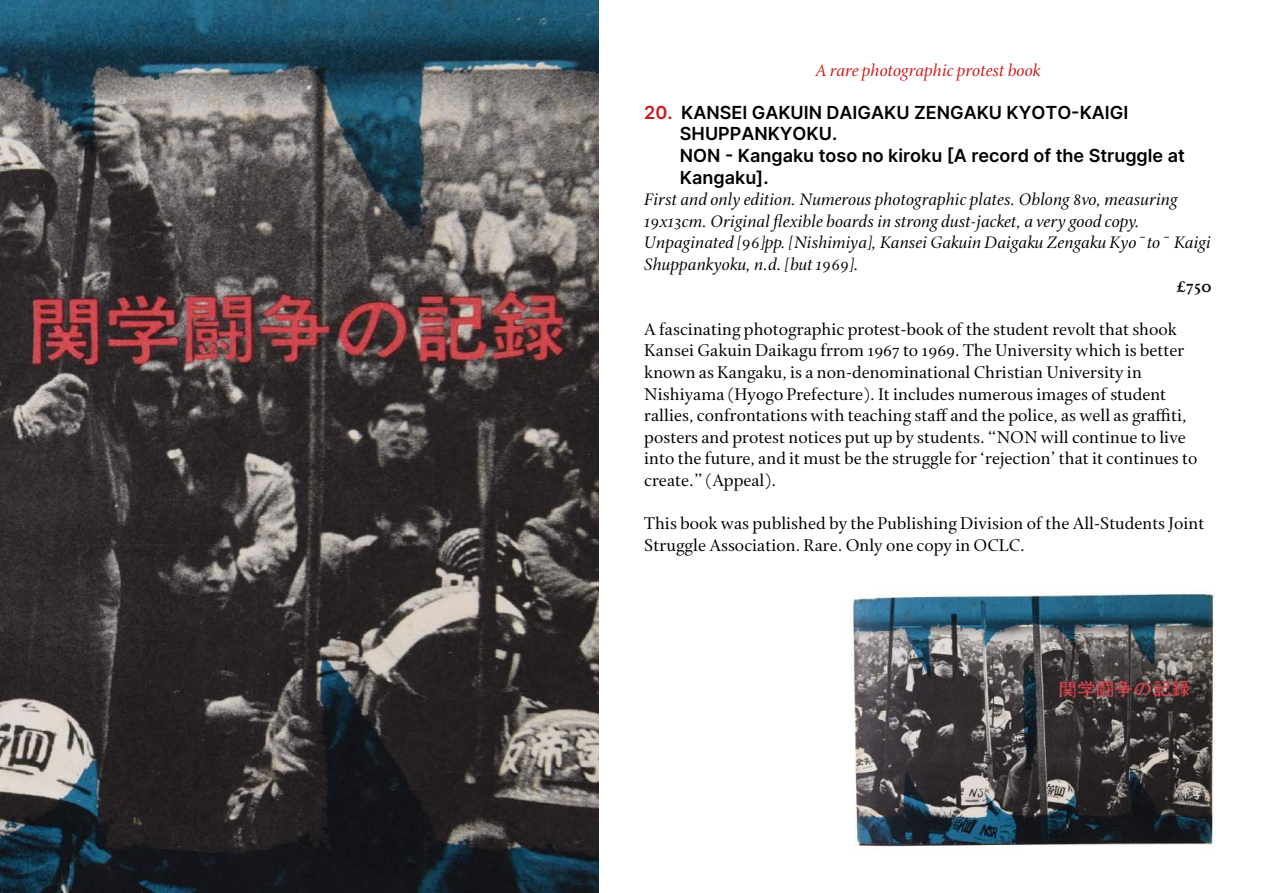
<style>
.page{position:relative;width:1263px;height:893px;background:#fff}
.page>*{position:absolute;margin:0;border:0;box-sizing:border-box;transform-origin:0 0}
.t1{font:18px/21.6px "Cycles Eleven Roman OS";color:#000}
.t2{font:18px/21.6px "Cycles Eleven Italic OS";color:#000}
.t3{font:18px/21.6px "Inter";color:#000}
.t4{font:18px "Cycles Eleven Italic OS";color:#cd1719}
.t5{font:18px "Cycles Eleven Semibold OS";color:#000}
.s1{color:#cd1719}
</style>
<div class="page">
<img style="left:852px;top:588px;width:364px;height:264px">
<img style="left:0;top:0;width:599px;height:893px">
<p class="t4" style="left:816px;top:60px;width:226px">A rare photographic protest book</p>
<p class="t3" style="left:680px;top:101px;width:506px;text-indent:-36px"><span class="s1">20.</span> KANSEI GAKUIN DAIGAKU ZENGAKU KYOTO-KAIGI<br>SHUPPANKYOKU.<br>NON - Kangaku toso no kiroku [A record of the Struggle at<br>Kangaku].</p>
<p class="t2" style="left:644px;top:189px;width:568px">First and only edition. Numerous photographic plates. Oblong 8vo, measuring 19x13cm. Original flexible boards in strong dust-jacket, a very good copy.<br>Unpaginated [96]pp. [Nishimiya], Kansei Gakuin Daigaku Zengaku Kyo¯to¯ Kaigi Shuppankyoku, n.d. [but 1969].</p>
<p class="t5" style="left:1176px;top:275px;width:37px">£750</p>
<p class="t1" style="left:644px;top:318px;width:555px">A fascinating photographic protest-book of the student revolt that shook Kansei Gakuin Daikagu frrom 1967 to 1969. The University which is better known as Kangaku, is a non-denominational Christian University in Nishiyama (Hyogo Prefecture). It includes numerous images of student rallies, confrontations with teaching staff and the police, as well as graffiti, posters and protest notices put up by students. “NON will continue to live into the future, and it must be the struggle for ‘rejection’ that it continues to create.” (Appeal).</p>
<p class="t1" style="left:644px;top:513px;width:562px">This book was published by the Publishing Division of the All-Students Joint<br>Struggle Association. Rare. Only one copy in OCLC.</p>
</div>
